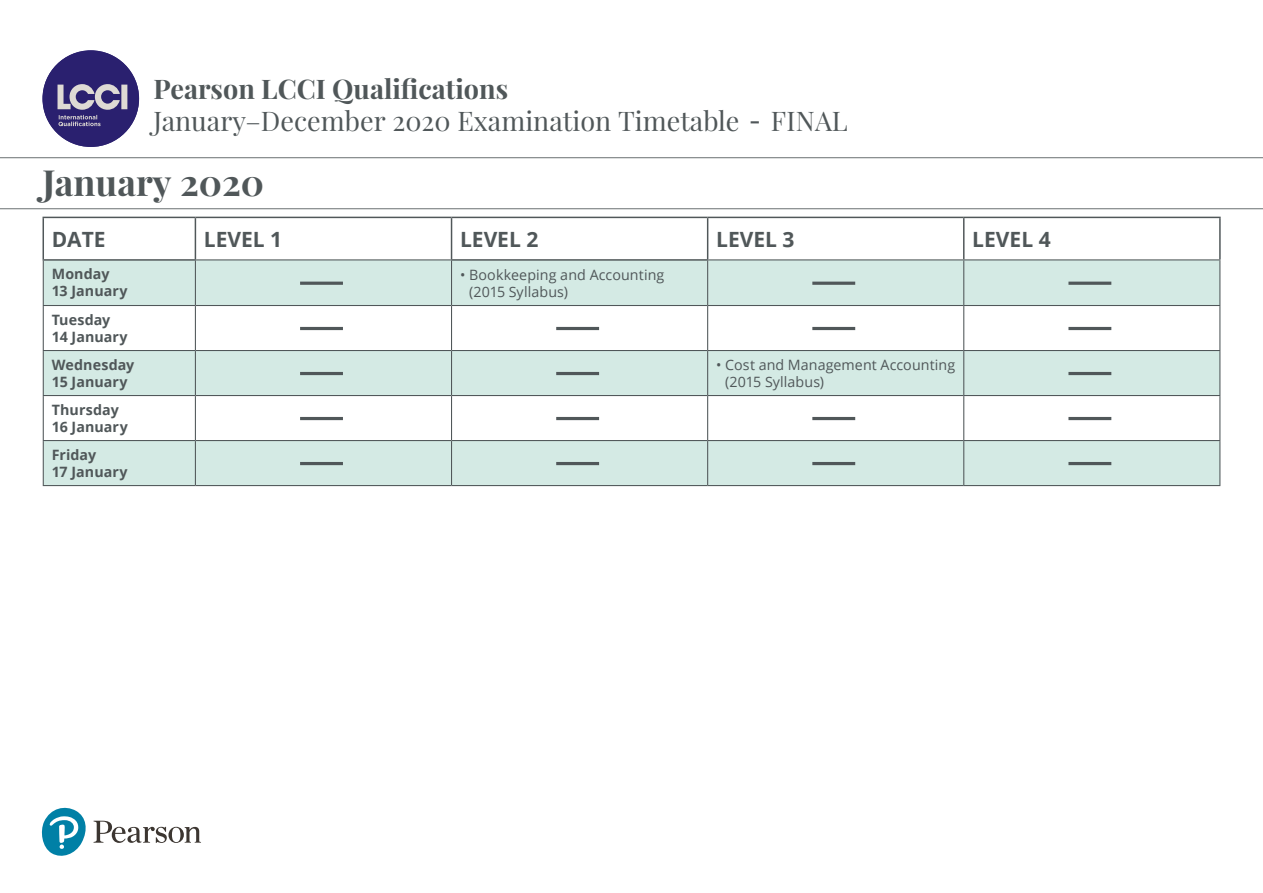
<style>
.page{position:relative;width:1263px;height:893px;background:#fff}
.page>*{position:absolute;margin:0;border:0;box-sizing:border-box;transform-origin:0 0}
.t1{font:700 36px "Playfair Display";color:#505759}
.t2{font:27px/32.4px "Playfair Display";color:#505759}
.t3{font:700 21px "Open Sans";color:#505759}
.t4{font:700 14.25px/17.1px "Open Sans";letter-spacing:.005em;color:#505759}
.t5{font:14.25px/17.1px "Open Sans";letter-spacing:.005em;color:#505759}
.s1{font-weight:700}
.s2{font-family:"Verdana"}
</style>
<div class="page">
<hr style="left:0;top:208px;width:1263px;height:1px;background:#73797a">
<hr style="left:0;top:157px;width:1263px;height:1px;background:#73797a">
<svg style="left:44px;top:218px;width:1175px;height:41px"></svg>
<svg style="left:44px;top:260px;width:1175px;height:225px;fill:#d4eae4"></svg>
<hr style="left:43px;top:261px;width:1px;height:44px;background:#505759">
<hr style="left:196px;top:259px;width:255px;height:1px;background:#505759">
<hr style="left:195px;top:261px;width:1px;height:44px;background:#505759">
<hr style="left:451px;top:261px;width:1px;height:44px;background:#505759">
<hr style="left:708px;top:259px;width:256px;height:1px;background:#505759">
<hr style="left:707px;top:261px;width:1px;height:44px;background:#505759">
<hr style="left:964px;top:259px;width:256px;height:1px;background:#505759">
<hr style="left:963px;top:260px;width:1px;height:45px;background:#505759">
<hr style="left:1219px;top:260px;width:1px;height:45px;background:#505759">
<hr style="left:43px;top:305px;width:152px;height:1px;background:#505759">
<hr style="left:43px;top:306px;width:1px;height:44px;background:#505759">
<hr style="left:195px;top:305px;width:256px;height:1px;background:#505759">
<hr style="left:195px;top:306px;width:1px;height:44px;background:#505759">
<hr style="left:451px;top:305px;width:257px;height:1px;background:#505759">
<hr style="left:451px;top:306px;width:1px;height:44px;background:#505759">
<hr style="left:708px;top:305px;width:256px;height:1px;background:#505759">
<hr style="left:707px;top:306px;width:1px;height:44px;background:#505759">
<hr style="left:964px;top:305px;width:256px;height:1px;background:#505759">
<hr style="left:963px;top:306px;width:1px;height:44px;background:#505759">
<hr style="left:1219px;top:306px;width:1px;height:44px;background:#505759">
<hr style="left:43px;top:350px;width:152px;height:1px;background:#505759">
<hr style="left:43px;top:351px;width:1px;height:44px;background:#505759">
<hr style="left:195px;top:350px;width:256px;height:1px;background:#505759">
<hr style="left:195px;top:351px;width:1px;height:44px;background:#505759">
<hr style="left:451px;top:350px;width:257px;height:1px;background:#505759">
<hr style="left:451px;top:351px;width:1px;height:44px;background:#505759">
<hr style="left:708px;top:350px;width:256px;height:1px;background:#505759">
<hr style="left:707px;top:351px;width:1px;height:44px;background:#505759">
<hr style="left:964px;top:350px;width:256px;height:1px;background:#505759">
<hr style="left:963px;top:351px;width:1px;height:44px;background:#505759">
<hr style="left:1219px;top:351px;width:1px;height:44px;background:#505759">
<hr style="left:43px;top:395px;width:152px;height:1px;background:#505759">
<hr style="left:43px;top:396px;width:1px;height:44px;background:#505759">
<hr style="left:195px;top:395px;width:256px;height:1px;background:#505759">
<hr style="left:195px;top:396px;width:1px;height:44px;background:#505759">
<hr style="left:451px;top:395px;width:257px;height:1px;background:#505759">
<hr style="left:451px;top:396px;width:1px;height:44px;background:#505759">
<hr style="left:708px;top:395px;width:256px;height:1px;background:#505759">
<hr style="left:707px;top:396px;width:1px;height:44px;background:#505759">
<hr style="left:964px;top:395px;width:256px;height:1px;background:#505759">
<hr style="left:963px;top:396px;width:1px;height:44px;background:#505759">
<hr style="left:1219px;top:396px;width:1px;height:44px;background:#505759">
<hr style="left:43px;top:440px;width:152px;height:1px;background:#505759">
<hr style="left:43px;top:441px;width:1px;height:44px;background:#505759">
<hr style="left:195px;top:440px;width:256px;height:1px;background:#505759">
<hr style="left:195px;top:441px;width:1px;height:44px;background:#505759">
<hr style="left:451px;top:440px;width:257px;height:1px;background:#505759">
<hr style="left:451px;top:441px;width:1px;height:44px;background:#505759">
<hr style="left:708px;top:440px;width:256px;height:1px;background:#505759">
<hr style="left:707px;top:441px;width:1px;height:44px;background:#505759">
<hr style="left:964px;top:440px;width:256px;height:1px;background:#505759">
<hr style="left:963px;top:441px;width:1px;height:44px;background:#505759">
<hr style="left:1219px;top:441px;width:1px;height:44px;background:#505759">
<hr style="left:43px;top:485px;width:152px;height:1px;background:#505759">
<hr style="left:195px;top:485px;width:256px;height:1px;background:#505759">
<hr style="left:451px;top:485px;width:257px;height:1px;background:#505759">
<hr style="left:708px;top:485px;width:256px;height:1px;background:#505759">
<hr style="left:964px;top:485px;width:256px;height:1px;background:#505759">
<hr style="left:43px;top:217px;width:152px;height:1px;background:#505759">
<hr style="left:43px;top:218px;width:1px;height:41px;background:#505759">
<hr style="left:195px;top:217px;width:256px;height:1px;background:#505759">
<hr style="left:195px;top:218px;width:1px;height:41px;background:#505759">
<hr style="left:451px;top:217px;width:257px;height:1px;background:#505759">
<hr style="left:451px;top:218px;width:1px;height:41px;background:#505759">
<hr style="left:964px;top:217px;width:257px;height:1px;background:#505759">
<hr style="left:1219px;top:218px;width:2px;height:41px;background:#505759">
<hr style="left:43px;top:259px;width:153px;height:2px;background:#505759">
<hr style="left:451px;top:259px;width:257px;height:2px;background:#505759">
<hr style="left:708px;top:217px;width:256px;height:1px;background:#505759">
<hr style="left:707px;top:218px;width:1px;height:41px;background:#505759">
<hr style="left:963px;top:218px;width:1px;height:41px;background:#505759">
<hr style="left:300px;top:282px;width:43px;height:3px;background:#505759">
<hr style="left:812px;top:282px;width:43px;height:3px;background:#505759">
<hr style="left:1068px;top:282px;width:43px;height:3px;background:#505759">
<hr style="left:300px;top:327px;width:43px;height:3px;background:#505759">
<hr style="left:556px;top:327px;width:43px;height:3px;background:#505759">
<hr style="left:812px;top:327px;width:43px;height:3px;background:#505759">
<hr style="left:1068px;top:327px;width:43px;height:3px;background:#505759">
<hr style="left:300px;top:372px;width:43px;height:3px;background:#505759">
<hr style="left:556px;top:372px;width:43px;height:3px;background:#505759">
<hr style="left:1068px;top:372px;width:43px;height:3px;background:#505759">
<hr style="left:300px;top:417px;width:43px;height:3px;background:#505759">
<hr style="left:556px;top:417px;width:43px;height:3px;background:#505759">
<hr style="left:812px;top:417px;width:43px;height:3px;background:#505759">
<hr style="left:1068px;top:417px;width:43px;height:3px;background:#505759">
<hr style="left:300px;top:462px;width:43px;height:3px;background:#505759">
<hr style="left:556px;top:462px;width:43px;height:3px;background:#505759">
<hr style="left:812px;top:462px;width:43px;height:3px;background:#505759">
<hr style="left:1068px;top:462px;width:43px;height:3px;background:#505759">
<div style="left:43px;top:50px;width:96px;height:97px;background:#2a206f;border-radius:50%"></div>
<svg style="left:58px;top:84px;width:69px;height:42px"></svg>
<svg style="left:41px;top:807px;width:160px;height:49px"></svg>
<h2 class="t2" style="left:153px;top:73px;width:696px"><span class="s1">Pearson LCCI Qualifications<br></span>January–December 2020 Examination Timetable <span class="s2">-</span> FINAL</h2>
<h1 class="t1" style="left:43px;top:159px;width:223px">January 2020</h1>
<h3 class="t3" style="left:52px;top:224px;width:55px">DATE</h3>
<h3 class="t3" style="left:204px;top:224px;width:80px">LEVEL 1</h3>
<h3 class="t3" style="left:460px;top:224px;width:80px">LEVEL 2</h3>
<h3 class="t3" style="left:716px;top:224px;width:80px">LEVEL 3</h3>
<h3 class="t3" style="left:972px;top:224px;width:80px">LEVEL 4</h3>
<p class="t4" style="left:52px;top:265px;width:77px">Monday<br>13 January</p>
<p class="t5" style="left:469px;top:266px;width:197px;text-indent:-9px">• Bookkeeping and Accounting (2015 Syllabus)</p>
<p class="t4" style="left:52px;top:311px;width:77px">Tuesday<br>14 January</p>
<p class="t4" style="left:52px;top:356px;width:84px">Wednesday<br>15 January</p>
<p class="t5" style="left:725px;top:356px;width:232px;text-indent:-9px">• Cost and Management Accounting (2015 Syllabus)</p>
<p class="t4" style="left:52px;top:401px;width:78px">Thursday<br>16 January</p>
<p class="t4" style="left:52px;top:446px;width:77px">Friday<br>17 January</p>
</div>
